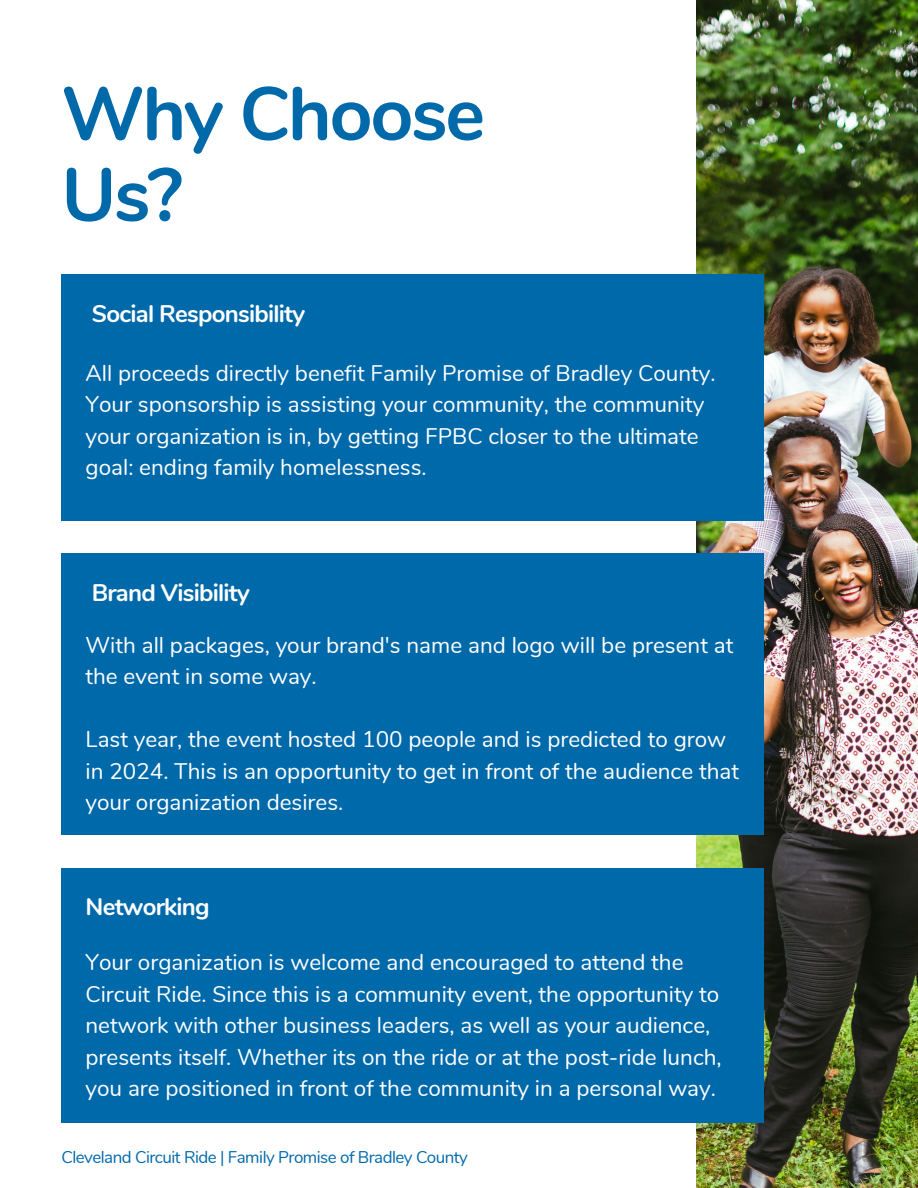
<style>
.page{position:relative;width:918px;height:1188px;background:#fff}
.page>*{position:absolute;margin:0;border:0;box-sizing:border-box;transform-origin:0 0}
.t1{font:700 75px "Nunito";letter-spacing:-.03em;color:#0069aa}
.t2{font:700 24px "Nunito";letter-spacing:-.03em;color:#fff}
.t3{font:22.5px/31.5px "Nunito";color:#fff}
.t4{font:16.95px "Nunito";letter-spacing:-.03em;color:#0069aa}
</style>
<div class="page">
<img style="left:697px;top:0;width:221px;height:1188px">
<div style="left:61px;top:275px;width:703px;height:246px;background:#0069aa"></div>
<div style="left:61px;top:553px;width:703px;height:282px;background:#0069aa"></div>
<div style="left:61px;top:868px;width:703px;height:255px;background:#0069aa"></div>
<p class="t1" style="left:61px;top:64px;width:425px">Why Choose</p>
<p class="t1" style="left:61px;top:145px;width:123px">Us?</p>
<p class="t2" style="left:92px;top:298px;width:215px">Social Responsibility</p>
<p class="t3" style="left:86px;top:358px;width:632px">All proceeds directly benefit Family Promise of Bradley County.</p>
<p class="t3" style="left:86px;top:389px;width:620px">Your sponsorship is assisting your community, the community your organization is in, by getting FPBC closer to the ultimate goal: ending family homelessness.</p>
<p class="t2" style="left:92px;top:577px;width:159px">Brand Visibility</p>
<p class="t3" style="left:86px;top:630px;width:649px">With all packages, your brand's name and logo will be present at the event in some way.</p>
<p class="t3" style="left:86px;top:724px;width:655px">Last year, the event hosted 100 people and is predicted to grow in 2024. This is an opportunity to get in front of the audience that your organization desires.</p>
<p class="t2" style="left:86px;top:891px;width:126px">Networking</p>
<p class="t3" style="left:86px;top:947px;width:638px">Your organization is welcome and encouraged to attend the Circuit Ride. Since this is a community event, the opportunity to network with other business leaders, as well as your audience, presents itself. Whether its on the ride or at the post-ride lunch, you are positioned in front of the community in a personal way.</p>
<p class="t4" style="left:61px;top:1146px;width:408px">Cleveland Circuit Ride | Family Promise of Bradley County</p>
</div>
